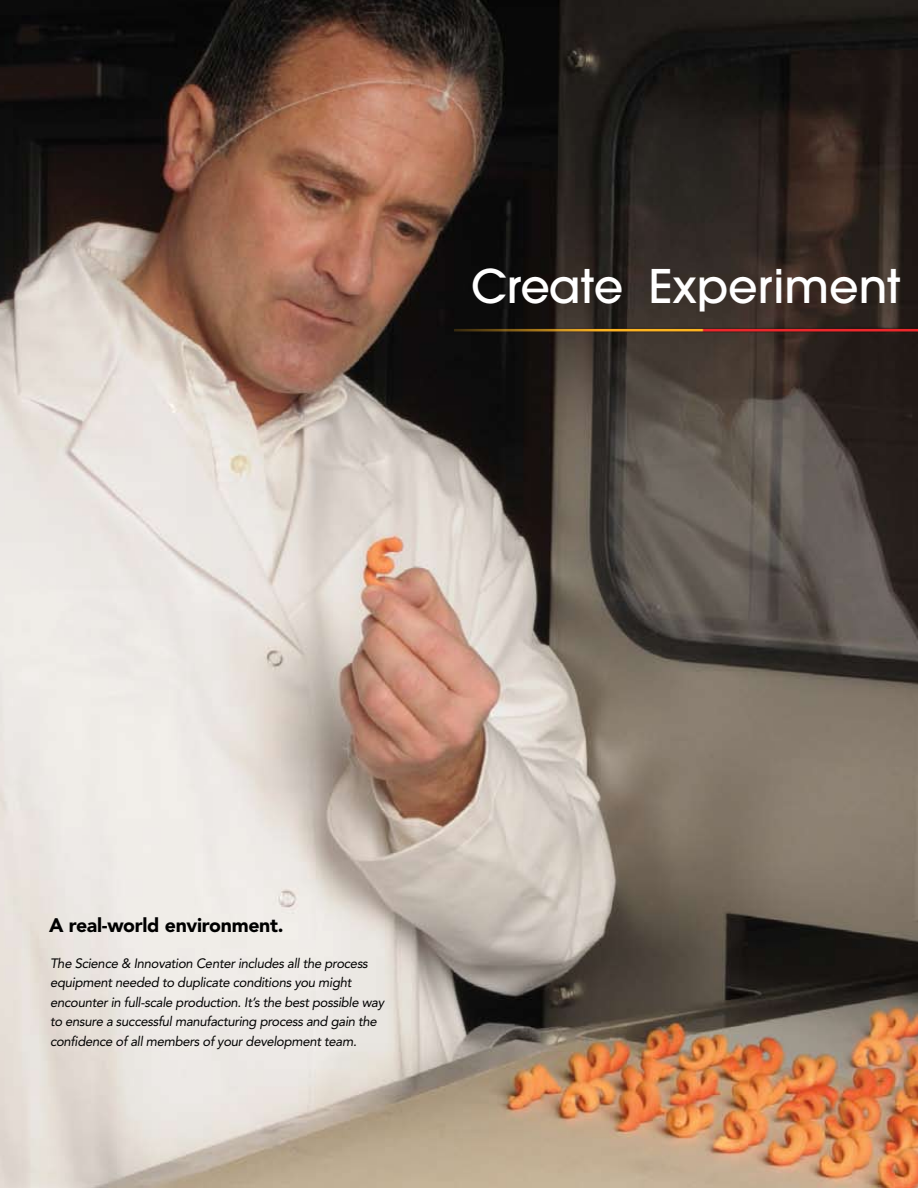
<style>
.page{position:relative;width:918px;height:1188px;background:#fff}
.page>*{position:absolute;margin:0;border:0;box-sizing:border-box;transform-origin:0 0}
.t1{font:500 46.05px "Avant Garde";color:#fff}
.t2{font:900 19.5px "Avenir";letter-spacing:-.015em;color:#000}
.t3{font:italic 13.5px/19.5px "Avenir";letter-spacing:-.025em;color:#000}
</style>
<div class="page">
<img style="left:0;top:0;width:918px;height:1188px">
<img style="left:455px;top:311px;width:463px;height:49px">
<h1 class="t1" style="left:471px;top:258px;width:431px">Create Experiment</h1>
<h2 class="t2" style="left:49px;top:913px;width:236px">A real-world environment.</h2>
<p class="t3" style="left:50px;top:954px;width:336px">The Science &amp; Innovation Center includes all the process equipment needed to duplicate conditions you might encounter in full-scale production. It’s the best possible way to ensure a successful manufacturing process and gain the confidence of all members of your development team.</p>
</div>
